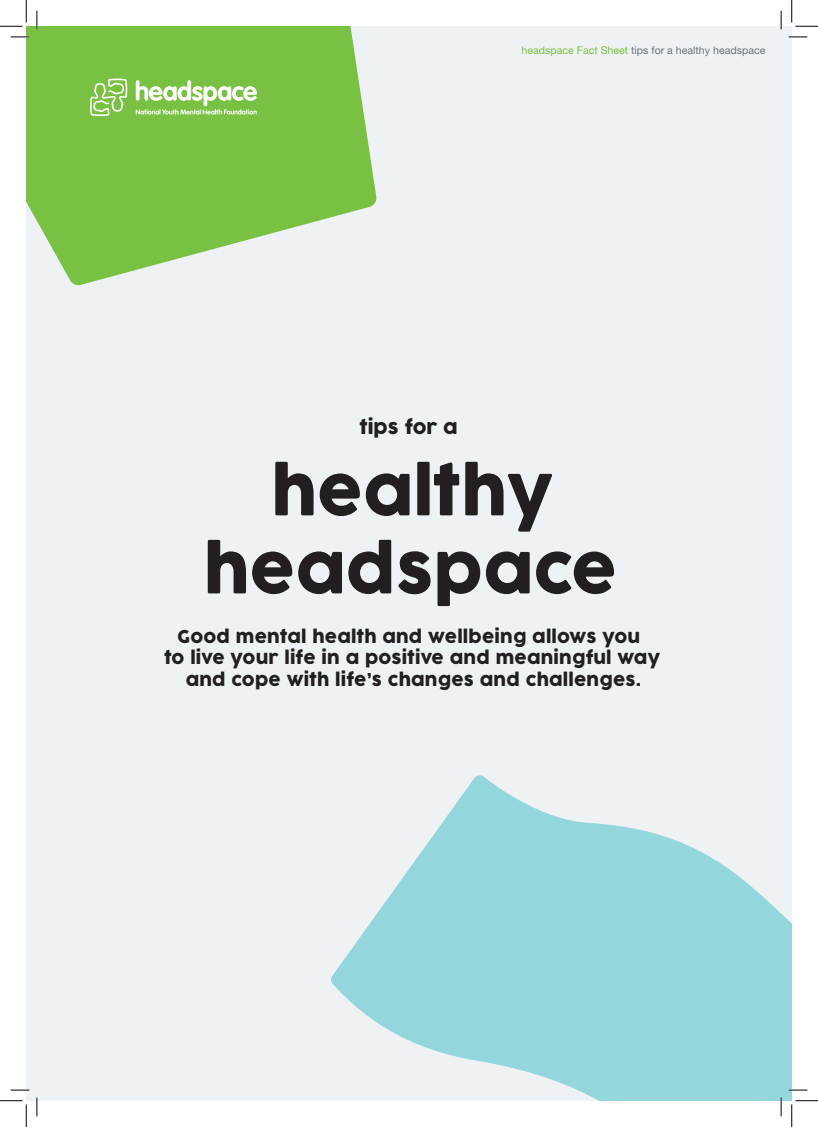
<style>
.page{position:relative;width:818px;height:1127px;background:#fff}
.page>*{position:absolute;margin:0;border:0;box-sizing:border-box;transform-origin:0 0}
.title_large{font:65px/78px "Cocogoose Pro";color:#231f20;text-align:center}
.title_intro{font:18.75px "Cocogoose Pro";color:#231f20}
.leading_paragraph_la{font:17.5px/21.2px "Cocogoose Pro";letter-spacing:.01em;color:#231f20;text-align:center}
.Body_copy_highlight{font:10.62px "Helvetica Neue LT Std";color:#6a747b}
.s1{color:#79c142}
</style>
<div class="page">
<div style="left:26px;top:26px;width:766px;height:1074px;background:#eff2f5"></div>
<svg style="left:331px;top:775px;width:461px;height:325px;fill:#93d6dc"></svg>
<svg style="left:26px;top:26px;width:351px;height:260px;fill:#79c142"></svg>
<svg style="left:90px;top:79px;width:37px;height:37px"></svg>
<svg style="left:136px;top:80px;width:121px;height:34px"></svg>
<svg style="left:11px;top:36px;width:18px;height:2px"></svg>
<svg style="left:788px;top:36px;width:19px;height:2px"></svg>
<svg style="left:11px;top:1089px;width:18px;height:1px"></svg>
<svg style="left:788px;top:1088px;width:19px;height:2px"></svg>
<svg style="left:36px;top:11px;width:2px;height:18px"></svg>
<svg style="left:36px;top:1097px;width:2px;height:18px"></svg>
<svg style="left:780px;top:11px;width:2px;height:18px"></svg>
<svg style="left:780px;top:1097px;width:2px;height:18px"></svg>
<svg style="left:0;top:0;width:27px;height:27px"></svg>
<svg style="left:0;top:1100px;width:27px;height:26px"></svg>
<svg style="left:791px;top:0;width:27px;height:27px"></svg>
<svg style="left:791px;top:1100px;width:27px;height:26px"></svg>
<p class="Body_copy_highlight" style="left:522px;top:44px;width:245px"><span class="s1">headspace Fact Sheet</span> tips for a healthy headspace</p>
<p class="title_intro" style="left:360px;top:414px;width:99px">tips for a</p>
<p class="title_large" style="left:204px;top:454px;width:415px">healthy headspace</p>
<p class="leading_paragraph_la" style="left:164px;top:626px;width:497px">Good mental health and wellbeing allows you<br>to live your life in a positive and meaningful way and cope with life’s changes and challenges.</p>
</div>
